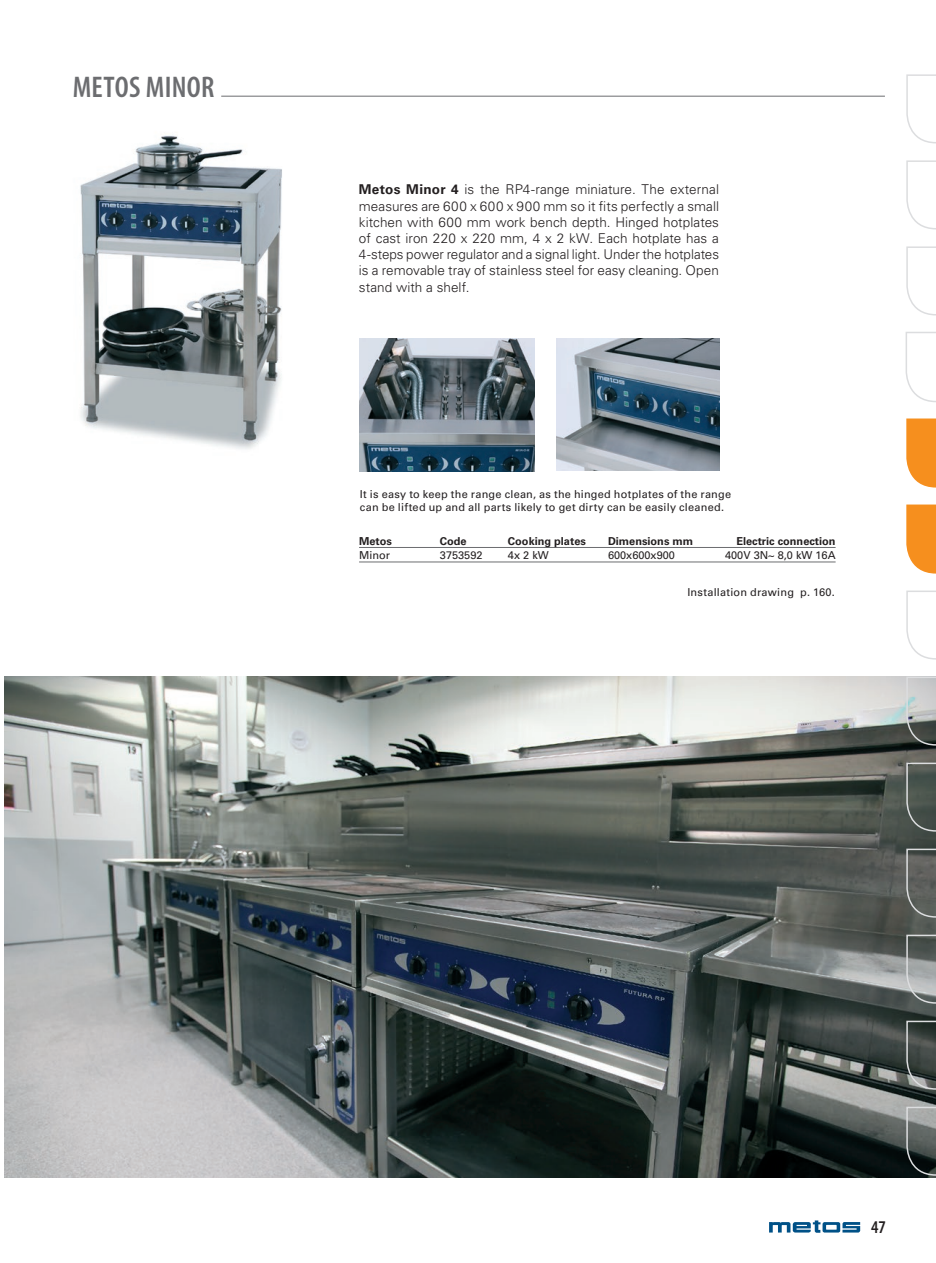
<style>
.page{position:relative;width:936px;height:1263px;background:#fff}
.page>*{position:absolute;margin:0;border:0;box-sizing:border-box;transform-origin:0 0}
.t1{font:600 condensed 30px "Myriad Pro";letter-spacing:.01em;color:#6c6d70}
.t2{font:600 condensed 18px "Myriad Pro";color:#231f20}
.t3{font:300 13.5px/16.2px "Univers LT Std";letter-spacing:.005em;color:#231f20;text-align:justify}
.t4{font:10.95px/13.8px "Univers LT Std";letter-spacing:.02em;color:#231f20}
.t5{font:700 10.95px "Univers LT Std";color:#231f20}
.t6{font:10.95px "Univers LT Std";color:#231f20}
.s1{font-weight:700}
</style>
<div class="page">
<img style="left:359px;top:338px;width:175px;height:134px">
<img style="left:556px;top:338px;width:163px;height:132px">
<img style="left:4px;top:677px;width:931px;height:501px">
<img style="left:80px;top:135px;width:202px;height:314px">
<hr style="left:359px;top:547px;width:476px;height:1px;background:#6c6d70">
<hr style="left:359px;top:562px;width:476px;height:1px;background:#6c6d70">
<hr style="left:221px;top:96px;width:663px;height:1px;background:#6c6d70">
<svg style="left:905px;top:332px;width:30px;height:70px"></svg>
<svg style="left:769px;top:1220px;width:91px;height:13px"></svg>
<svg style="left:906px;top:74px;width:29px;height:70px"></svg>
<svg style="left:906px;top:160px;width:29px;height:70px"></svg>
<svg style="left:906px;top:246px;width:29px;height:70px"></svg>
<svg style="left:906px;top:418px;width:29px;height:70px;background:#f69b37"></svg>
<svg style="left:906px;top:504px;width:29px;height:70px;background:#f69b37"></svg>
<svg style="left:906px;top:590px;width:29px;height:70px"></svg>
<svg style="left:905px;top:676px;width:30px;height:70px;background:#9b9e9d"></svg>
<svg style="left:905px;top:762px;width:30px;height:70px;background:#555e58"></svg>
<svg style="left:905px;top:848px;width:30px;height:70px;background:#656764"></svg>
<svg style="left:905px;top:934px;width:30px;height:70px;background:#858a89"></svg>
<svg style="left:905px;top:1020px;width:30px;height:70px;background:#4f5653"></svg>
<svg style="left:905px;top:1106px;width:30px;height:70px;background:#5e6463"></svg>
<h1 class="t1" style="left:73px;top:71px;width:143px">METOS MINOR</h1>
<p class="t3" style="left:359px;top:181px;width:361px"><span class="s1">Metos Minor 4</span> is the RP4-range miniature. The external measures are 600 x 600 x 900 mm so it fits perfectly a small kitchen with 600 mm work bench depth. Hinged hotplates of cast iron 220 x 220 mm, 4 x 2 kW. Each hotplate has a 4-steps power regulator and a signal light. Under the hotplates is a removable tray of stainless steel for easy cleaning. Open stand with a shelf.</p>
<p class="t4" style="left:360px;top:487px;width:373px">It is easy to keep the range clean, as the hinged hotplates of the range can be lifted up and all parts likely to get dirty can be easily cleaned.</p>
<p class="t5" style="left:359px;top:535px;width:34px">Metos</p>
<p class="t5" style="left:440px;top:535px;width:28px">Code</p>
<p class="t5" style="left:508px;top:535px;width:79px">Cooking plates</p>
<p class="t5" style="left:608px;top:535px;width:87px">Dimensions mm</p>
<p class="t5" style="left:736px;top:535px;width:101px">Electric connection</p>
<p class="t4" style="left:359px;top:549px;width:33px">Minor</p>
<p class="t6" style="left:440px;top:549px;width:44px">3753592</p>
<p class="t4" style="left:508px;top:549px;width:42px">4x 2 kW</p>
<p class="t6" style="left:608px;top:549px;width:68px">600x600x900</p>
<p class="t6" style="left:725px;top:549px;width:112px">400V 3N~ 8,0 kW 16A</p>
<p class="t4" style="left:687px;top:585px;width:149px">Installation drawing p. 160.</p>
<h2 class="t2" style="left:871px;top:1217px;width:16px">47</h2>
</div>
